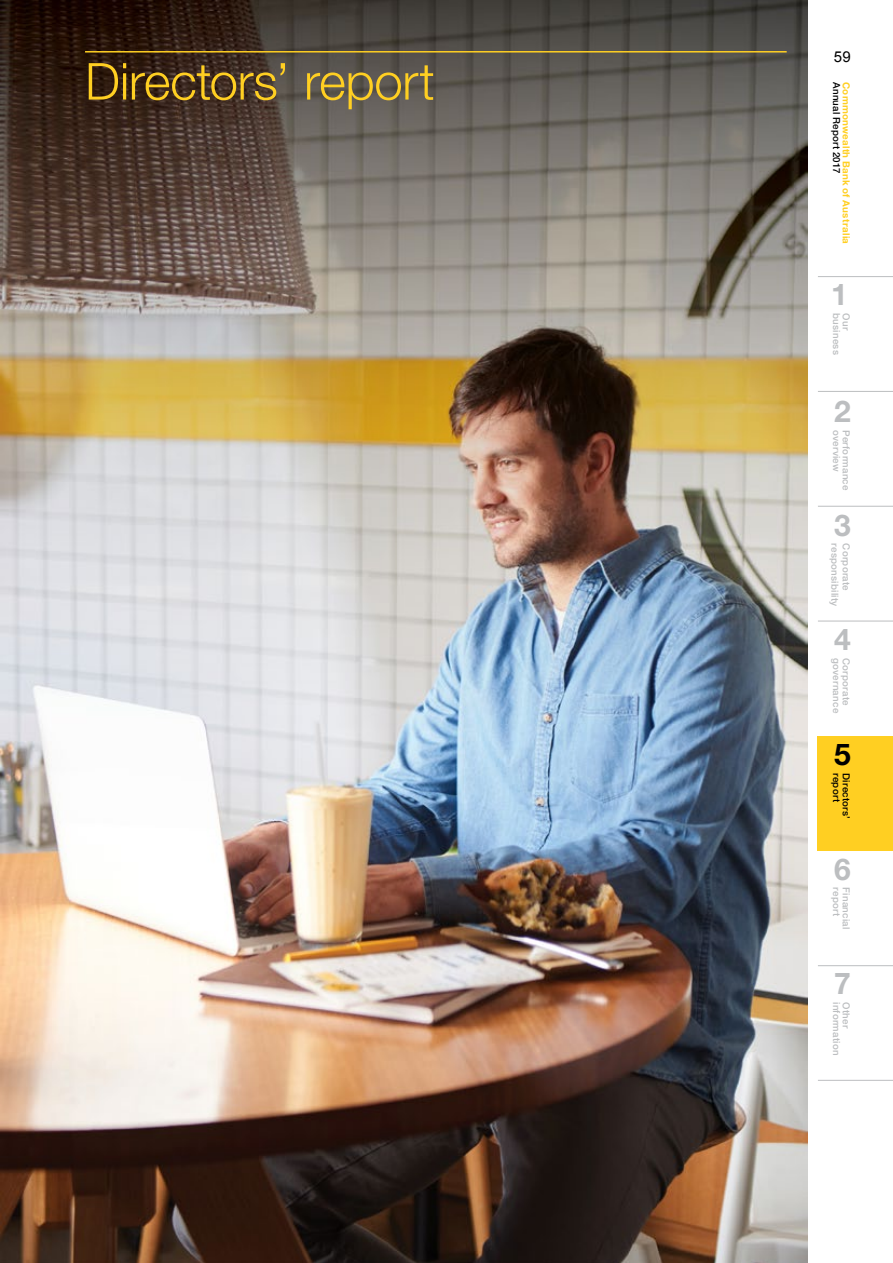
<style>
.page{position:relative;width:893px;height:1263px;background:#fff}
.page>*{position:absolute;margin:0;border:0;box-sizing:border-box;transform-origin:0 0}
.t1{font:300 51px "Helvetica Neue LT";letter-spacing:-.01em;color:#ffcf22}
.t2{font:700 30px "Helvetica Neue LT";color:#bcbec0}
.t3{font:700 30px "Helvetica Neue LT";color:#000}
.t4{font:15px "Arial";color:#000}
.t5{font:500 9.75px "Helvetica Neue LT";letter-spacing:.02em;color:#bcbec0}
.t6{font:500 9.75px "Helvetica Neue LT";letter-spacing:.025em;color:#000}
.t7{font:700 9.75px "Helvetica Neue LT";letter-spacing:.03em;color:#ffcf22}
</style>
<div class="page">
<div style="left:818px;top:736px;width:75px;height:115px;background:#ffcf22"></div>
<hr style="left:818px;top:276px;width:75px;height:1px;background:#bcbec0">
<hr style="left:818px;top:391px;width:75px;height:1px;background:#bcbec0">
<hr style="left:818px;top:506px;width:75px;height:1px;background:#bcbec0">
<hr style="left:818px;top:621px;width:75px;height:1px;background:#bcbec0">
<hr style="left:818px;top:965px;width:75px;height:1px;background:#bcbec0">
<hr style="left:818px;top:1080px;width:75px;height:1px;background:#bcbec0">
<img style="left:0;top:0;width:808px;height:1263px">
<hr style="left:85px;top:51px;width:702px;height:2px;background:#ffcf22">
<h1 class="t1" style="left:85px;top:50px;width:351px">Directors’ report</h1>
<h3 class="t4" style="left:834px;top:47px;width:18px">59</h3>
<p class="t6" style="left:842px;top:82px;width:93px;rotate:90deg">Annual Report 2017</p>
<p class="t7" style="left:852px;top:82px;width:164px;rotate:90deg">Commonwealth Bank of Australia</p>
<h2 class="t2" style="left:831px;top:276px;width:18px">1</h2>
<p class="t5" style="left:842px;top:313px;width:43px;rotate:90deg">business</p>
<p class="t5" style="left:852px;top:313px;width:19px;rotate:90deg">Our</p>
<h2 class="t2" style="left:834px;top:393px;width:18px">2</h2>
<p class="t5" style="left:842px;top:430px;width:43px;rotate:90deg">overview</p>
<p class="t5" style="left:852px;top:430px;width:62px;rotate:90deg">Performance</p>
<h2 class="t2" style="left:834px;top:506px;width:18px">3</h2>
<p class="t5" style="left:841px;top:543px;width:65px;rotate:90deg">responsibility</p>
<p class="t5" style="left:852px;top:543px;width:49px;rotate:90deg">Corporate</p>
<h2 class="t2" style="left:834px;top:621px;width:18px">4</h2>
<p class="t5" style="left:842px;top:658px;width:56px;rotate:90deg">governance</p>
<p class="t5" style="left:852px;top:658px;width:49px;rotate:90deg">Corporate</p>
<h2 class="t3" style="left:834px;top:736px;width:18px">5</h2>
<p class="t6" style="left:842px;top:773px;width:30px;rotate:90deg">report</p>
<p class="t6" style="left:852px;top:773px;width:47px;rotate:90deg">Directors’</p>
<h2 class="t2" style="left:834px;top:851px;width:18px">6</h2>
<p class="t5" style="left:852px;top:887px;width:44px;rotate:90deg">Financial</p>
<p class="t5" style="left:842px;top:887px;width:30px;rotate:90deg">report</p>
<h2 class="t2" style="left:834px;top:965px;width:18px">7</h2>
<p class="t5" style="left:842px;top:1002px;width:55px;rotate:90deg">information</p>
<p class="t5" style="left:852px;top:1002px;width:28px;rotate:90deg">Other</p>
</div>
